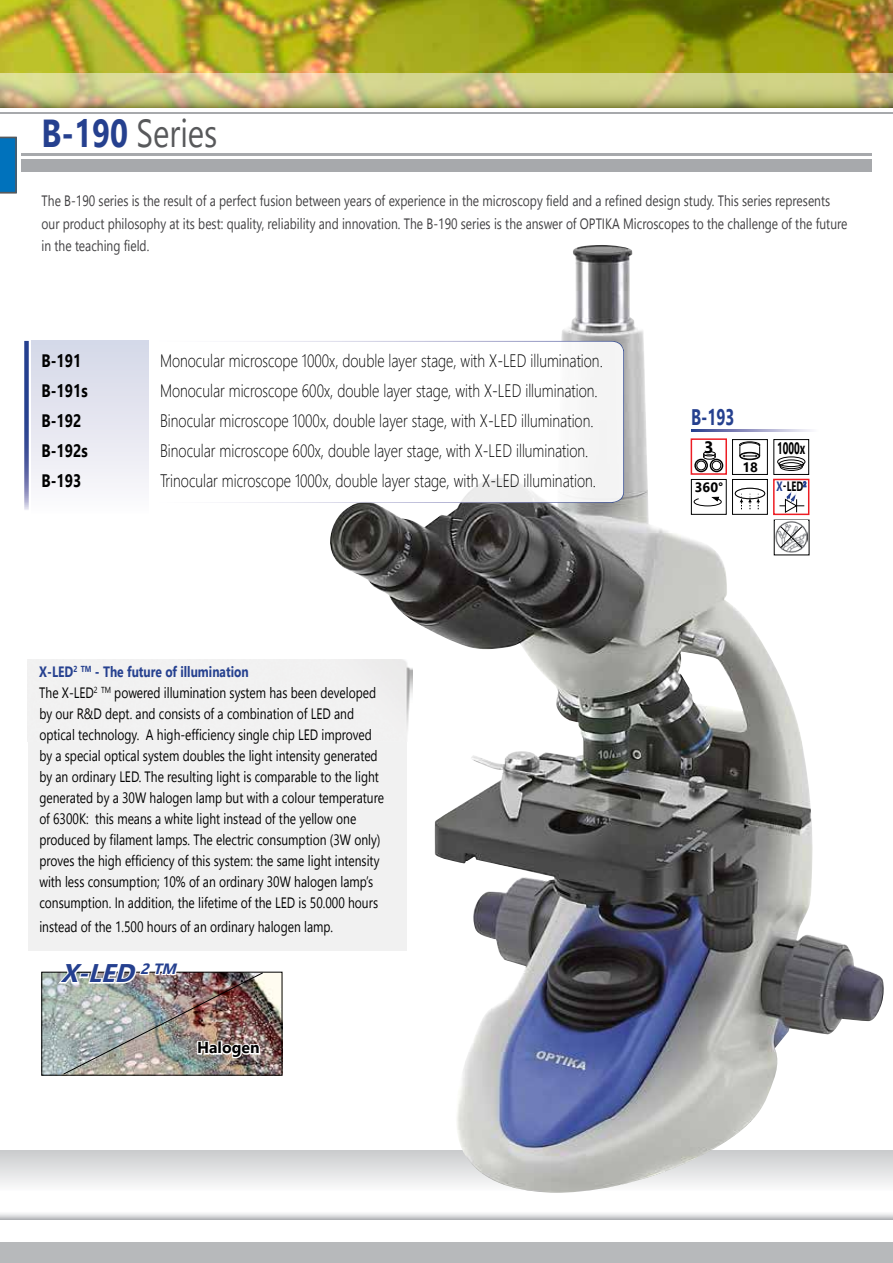
<style>
.page{position:relative;width:893px;height:1263px;background:#fff}
.page>*{position:absolute;margin:0;border:0;box-sizing:border-box;transform-origin:0 0}
.t1{font:39px "Segoe UI";color:#58595b;scale:.8 1}
.t2{font:italic 700 25.5px "Segoe UI";color:#25408f}
.t3{font:700 22.5px "Segoe UI";color:#25408f;scale:.7 1}
.t4{font:300 18px "Segoe UI";color:#000;scale:.8 1}
.t5{font:700 18px "Segoe UI";color:#000;scale:.8 1}
.t6{font:700 16.5px "Segoe UI";color:#000;scale:.6 1}
.t7{font:700 16.5px "Segoe UI";color:#000}
.t8{font:700 15.75px "Segoe UI";color:#000}
.t9{font:15px/21px "Segoe UI";color:#000;scale:.8 1}
.t10{font:15px/22.5px "Segoe UI";color:#414042;scale:.8 1}
.t11{font:700 13.5px "Segoe UI";color:#000}
.t12{font:700 13.5px "Segoe UI";color:#000;scale:.69 1}
.s1{font-weight:700;color:#25408f}
.s2{color:#25408f}
</style>
<div class="page">
<img style="left:0;top:0;width:893px;height:73px">
<hr style="left:21px;top:154px;width:851px;height:2px;background:#a7a9ac">
<div style="left:21px;top:159px;width:851px;height:13px;background:#a7a9ac"></div>
<svg style="left:0;top:1213px;width:893px;height:6px"></svg>
<div style="left:0;top:1150px;width:893px;height:41px;background:linear-gradient(to bottom,#c9cbcc,#fbfcfc)"></div>
<svg style="left:0;top:73px;width:893px;height:34px;background:#c8c383"></svg>
<hr style="left:0;top:112px;width:893px;height:1px;background:#a7a9ac">
<div style="left:0;top:1242px;width:893px;height:21px;background:#b7b9bb"></div>
<img style="left:326px;top:245px;width:558px;height:948px">
<svg style="left:691px;top:429px;width:128px;height:2px"></svg>
<div style="left:773px;top:439px;width:36px;height:36px;border:1px solid #000"></div>
<div style="left:777px;top:456px;width:28px;height:11px;border:1px solid #000;border-radius:50%"></div>
<div style="left:779px;top:460px;width:25px;height:9px;border:1px solid #000;border-radius:50%"></div>
<div style="left:780px;top:462px;width:22px;height:9px;border:1px solid #000;border-radius:50%"></div>
<div style="left:732px;top:439px;width:36px;height:36px;border:1px solid #000"></div>
<div style="left:740px;top:453px;width:19px;height:6px;border:1px solid #000;border-radius:50%"></div>
<div style="left:740px;top:452px;width:20px;height:8px;border:1px solid #000;border-radius:50%"></div>
<svg style="left:738px;top:441px;width:23px;height:16px"></svg>
<div style="left:732px;top:479px;width:36px;height:36px;border:1px solid #000"></div>
<svg style="left:735px;top:488px;width:30px;height:11px"></svg>
<div style="left:735px;top:488px;width:30px;height:11px;border:1px solid #000;border-radius:50%"></div>
<svg style="left:740px;top:493px;width:20px;height:16px"></svg>
<div style="left:691px;top:438px;width:36px;height:37px;border:2px solid #ed1d24"></div>
<div style="left:710px;top:459px;width:13px;height:13px;border:1px solid #000;border-radius:50%"></div>
<div style="left:694px;top:459px;width:14px;height:13px;border:1px solid #000;border-radius:50%"></div>
<div style="left:696px;top:460px;width:10px;height:10px;border:1px solid #000;border-radius:50%"></div>
<div style="left:712px;top:461px;width:9px;height:9px;border:1px solid #000;border-radius:50%"></div>
<div style="left:703px;top:451px;width:13px;height:5px;border:1px solid #000;border-radius:50%"></div>
<div style="left:703px;top:454px;width:13px;height:5px;border:1px solid #000;border-radius:50%"></div>
<div style="left:691px;top:479px;width:36px;height:36px;border:1px solid #000"></div>
<svg style="left:693px;top:496px;width:29px;height:11px"></svg>
<div style="left:773px;top:479px;width:36px;height:36px;border:2px solid #ed1d24"></div>
<svg style="left:779px;top:481px;width:27px;height:32px"></svg>
<img style="left:776px;top:521px;width:31px;height:32px">
<svg style="left:780px;top:526px;width:23px;height:23px"></svg>
<img style="left:44px;top:974px;width:236px;height:99px">
<svg style="left:24px;top:341px;width:5px;height:169px"></svg>
<div style="left:32px;top:341px;width:117px;height:172px;background:linear-gradient(to bottom,#d4d7e7,#fbfafc)"></div>
<div style="left:28px;top:725px;width:378px;height:225px;background:#f1f1f1"></div>
<div style="left:28px;top:660px;width:384px;height:81px;background:#f1f1f1"></div>
<svg style="left:0;top:137px;width:17px;height:56px"></svg>
<svg style="left:148px;top:340px;width:477px;height:164px"></svg>
<img style="left:55px;top:950px;width:208px;height:124px">
<h1 class="t1" style="left:42px;top:102px;width:221px"><span class="s1">B-190</span> Series</h1>
<p class="t10" style="left:42px;top:189px;width:1009px">The B-190 series is the result of a perfect fusion between years of experience in the microscopy field and a refined design study. This series represents our product philosophy at its best: quality, reliability and innovation. The B-190 series is the answer of OPTIKA Microscopes to the challenge of the future in the teaching field.</p>
<p class="t5" style="left:42px;top:346px;width:51px">B-191</p>
<p class="t4" style="left:160px;top:346px;width:555px">Monocular microscope 1000x, double layer stage, with X-LED illumination.</p>
<p class="t5" style="left:42px;top:376px;width:59px">B-191s</p>
<p class="t4" style="left:160px;top:376px;width:549px">Monocular microscope 600x, double layer stage, with X-LED illumination.</p>
<p class="t5" style="left:42px;top:406px;width:51px">B-192</p>
<p class="t4" style="left:160px;top:406px;width:543px">Binocular microscope 1000x, double layer stage, with X-LED illumination.</p>
<p class="t5" style="left:42px;top:436px;width:59px">B-192s</p>
<p class="t4" style="left:160px;top:436px;width:537px">Binocular microscope 600x, double layer stage, with X-LED illumination.</p>
<p class="t5" style="left:42px;top:466px;width:51px">B-193</p>
<p class="t4" style="left:160px;top:466px;width:546px">Trinocular microscope 1000x, double layer stage, with X-LED illumination.</p>
<p class="t9" style="left:39px;top:661px;width:432px"><span class="s1">X-LED</span><sup>2</sup> <sup>TM</sup> <span class="s1">- The future of illumination<br></span>The X-LED<sup>2</sup> <sup>TM</sup> powered illumination system has been developed by our R&amp;D dept. and consists of a combination of LED and optical technology. A high-efficiency single chip LED improved by a special optical system doubles the light intensity generated by an ordinary LED. The resulting light is comparable to the light generated by a 30W halogen lamp but with a colour temperature of 6300K: this means a white light instead of the yellow one produced by filament lamps. The electric consumption (3W only) proves the high efficiency of this system: the same light intensity with less consumption; 10% of an ordinary 30W halogen lamp’s consumption. In addition, the lifetime of the LED is 50.000 hours</p>
<p class="t9" style="left:39px;top:916px;width:369px">instead of the 1.500 hours of an ordinary halogen lamp.</p>
<h2 class="t2" style="left:61px;top:953px;width:123px">X-LED<sup>2TM</sup></h2>
<p class="t8" style="left:197px;top:1035px;width:64px">Halogen</p>
<h3 class="t3" style="left:691px;top:399px;width:64px">B-193</h3>
<p class="t7" style="left:704px;top:434px;width:11px">3</p>
<p class="t11" style="left:695px;top:477px;width:30px">360°</p>
<p class="t12" style="left:777px;top:475px;width:45px"><span class="s2">x</span>-LED<sup>2</sup></p>
<p class="t6" style="left:777px;top:435px;width:49px">1000x</p>
<p class="t11" style="left:742px;top:457px;width:17px">18</p>
</div>
